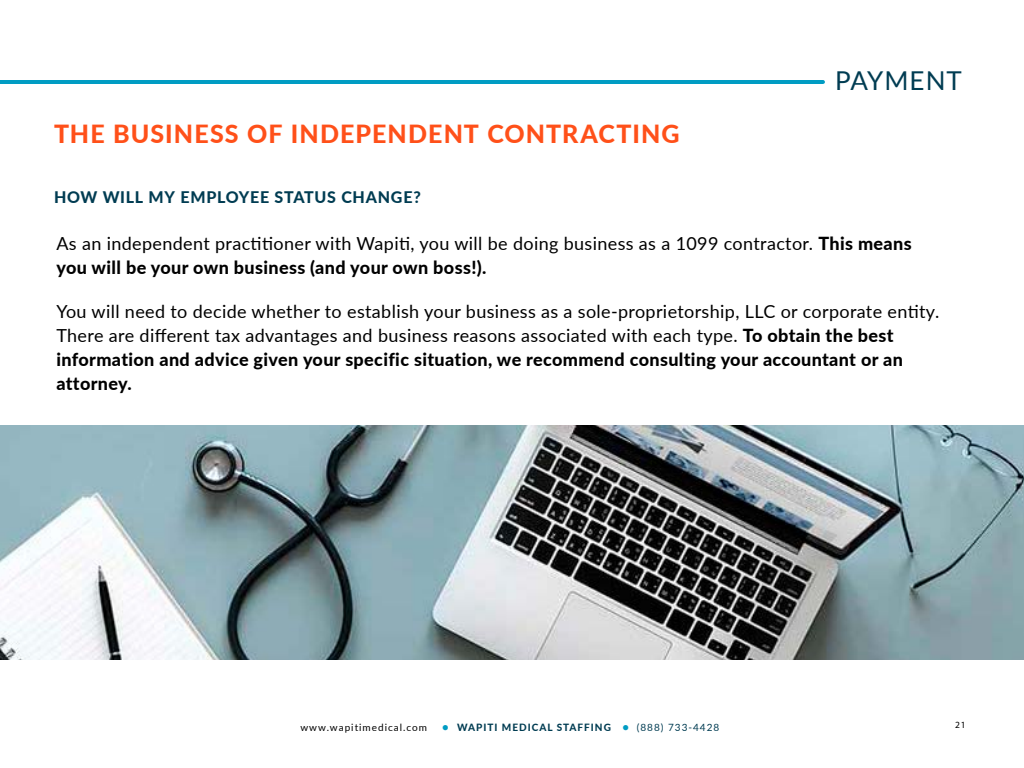
<style>
.page{position:relative;width:1024px;height:768px;background:#fff}
.page>*{position:absolute;margin:0;border:0;box-sizing:border-box;transform-origin:0 0}
.t1{font:26px "Lato";letter-spacing:.04em;color:#003c52}
.t2{font:800 25px "Lato";letter-spacing:.045em;color:#ff5019}
.t3{font:18px/24px "Lato";letter-spacing:.02em;color:#000}
.t4{font:800 16px "Lato";letter-spacing:.045em;color:#003c52}
.t5{font:10px "Lato";letter-spacing:.1em;color:#000}
.t6{font:9.5px "Myriad Pro";color:#000}
.s1{font-weight:800}
.s2{font-family:"Calibri";font-size:12px;color:#009cc3}
.s3{font-weight:800;color:#003c52}
.s4{color:#003c52}
</style>
<div class="page">
<hr style="left:0;top:80px;width:823px;height:4px;background:#009cc3">
<img style="left:0;top:426px;width:1024px;height:233px">
<h2 class="t2" style="left:54px;top:122px;width:627px">THE BUSINESS OF INDEPENDENT CONTRACTING</h2>
<p class="t4" style="left:54px;top:190px;width:368px">HOW WILL MY EMPLOYEE STATUS CHANGE?</p>
<h1 class="t1" style="left:835px;top:70px;width:128px">PAYMENT</h1>
<p class="t3" style="left:56px;top:231px;width:857px">As an independent practitioner with Wapiti, you will be doing business as a 1099 contractor. <span class="s1">This means you will be your own business (and your own boss!).</span></p>
<p class="t3" style="left:56px;top:299px;width:884px">You will need to decide whether to establish your business as a sole-proprietorship, LLC or corporate entity.<br>There are different tax advantages and business reasons associated with each type. <span class="s1">To obtain the best information and advice given your specific situation, we recommend consulting your accountant or an attorney.</span></p>
<p class="t5" style="left:300px;top:723px;width:420px">www.wapitimedical.com <span class="s2">●</span> <span class="s3">WAPITI MEDICAL STAFFING</span> <span class="s2">●</span> <span class="s4">(888) 733-4428</span></p>
<p class="t6" style="left:955px;top:719px;width:12px">21</p>
</div>
